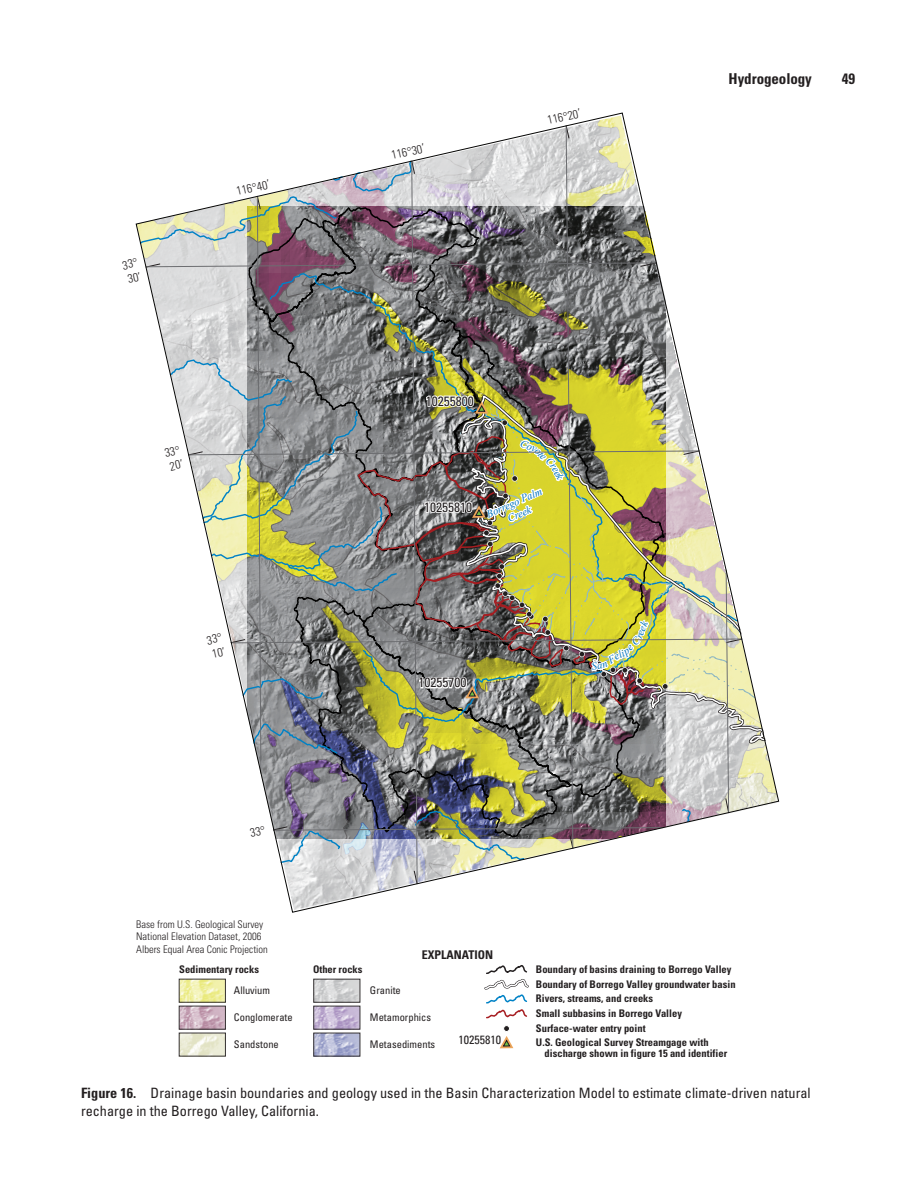
<style>
.page{position:relative;width:918px;height:1188px;background:#fff}
.page>*{position:absolute;margin:0;border:0;box-sizing:border-box;transform-origin:0 0}
.t1{font:700 condensed 15px "Univers";letter-spacing:-.005em;color:#231f20}
.FigureCaption{font:condensed 14.25px/18px "Univers";color:#231f20}
.t2{font:condensed 13.5px "Univers";color:#231f20}
.t3{font:300 condensed 12px/14.4px "Univers";color:#231f20}
.t4{font:700 condensed 12px "Univers";color:#231f20}
.t5{font:condensed 12px "Univers";color:#231f20}
.t6{font:700 condensed 10.5px/14.7px "Univers";color:#231f20}
.t7{font:300 condensed 10.5px/12.6px "Univers";color:#231f20}
.t8{font:condensed 10.5px "Univers";color:#231f20}
.t9{font:italic 10.5px/12.6px "Times New Roman";color:#0072bc;text-align:center}
.s1{font-weight:700}
</style>
<div class="page">
<svg style="left:181px;top:981px;width:43px;height:19px"></svg>
<svg style="left:181px;top:1008px;width:43px;height:19px"></svg>
<svg style="left:316px;top:981px;width:42px;height:19px"></svg>
<svg style="left:316px;top:1008px;width:42px;height:19px"></svg>
<svg style="left:316px;top:1035px;width:42px;height:19px"></svg>
<svg style="left:181px;top:1035px;width:43px;height:19px"></svg>
<div style="left:503px;top:1025px;width:7px;height:7px;border:1px solid #fff;border-radius:50%"></div>
<svg style="left:484px;top:965px;width:45px;height:54px"></svg>
<svg style="left:499px;top:1026px;width:15px;height:23px"></svg>
<svg style="left:136px;top:113px;width:643px;height:800px"></svg>
<p class="t3" style="left:121px;top:258px;width:17px;rotate:-13deg">33°<br>30’</p>
<p class="t3" style="left:235px;top:184px;width:36px;rotate:-13deg">116°40’</p>
<p class="t3" style="left:163px;top:446px;width:17px;rotate:-13deg">33°<br>20’</p>
<p class="t3" style="left:205px;top:634px;width:17px;rotate:-13deg">33°<br>10’</p>
<p class="t7" style="left:136px;top:918px;width:133px">Base from U.S. Geological Survey<br>National Elevation Dataset, 2006<br>Albers Equal Area Conic Projection</p>
<p class="t3" style="left:390px;top:148px;width:36px;rotate:-13deg">116°30’</p>
<p class="t3" style="left:546px;top:113px;width:36px;rotate:-13deg">116°20’</p>
<p class="t2" style="left:426px;top:393px;width:49px">10255800</p>
<p class="t2" style="left:424px;top:498px;width:49px">10255810</p>
<p class="t9" style="left:485px;top:508px;width:61px;rotate:-24deg">Borrego Palm<br>Creek</p>
<p class="t2" style="left:419px;top:674px;width:49px">10255700</p>
<p class="t4" style="left:422px;top:947px;width:73px">EXPLANATION</p>
<h1 class="t1" style="left:729px;top:70px;width:85px">Hydrogeology</h1>
<h1 class="t1" style="left:842px;top:70px;width:15px">49</h1>
<p class="t6" style="left:179px;top:962px;width:81px">Sedimentary rocks</p>
<p class="t6" style="left:313px;top:962px;width:51px">Other rocks</p>
<p class="t6" style="left:536px;top:962px;width:197px">Boundary of basins draining to Borrego Valley</p>
<p class="t6" style="left:536px;top:991px;width:148px">Rivers, streams, and creeks<br>Small subbasins in Borrego Valley</p>
<p class="t6" style="left:536px;top:977px;width:201px">Boundary of Borrego Valley groundwater basin</p>
<p class="t8" style="left:370px;top:984px;width:32px">Granite</p>
<p class="t8" style="left:370px;top:1010px;width:63px">Metamorphics</p>
<p class="t8" style="left:234px;top:984px;width:38px">Alluvium</p>
<p class="t8" style="left:234px;top:1010px;width:60px">Conglomerate</p>
<p class="t6" style="left:536px;top:1021px;width:111px">Surface-water entry point</p>
<p class="t5" style="left:459px;top:1032px;width:44px">10255810</p>
<p class="t6" style="left:545px;top:1037px;width:184px;line-height:10.5px;text-indent:-9px">U.S. Geological Survey Streamgage with discharge shown in figure 15 and identifier</p>
<p class="t8" style="left:234px;top:1037px;width:46px">Sandstone</p>
<p class="t8" style="left:370px;top:1037px;width:67px">Metasediments</p>
<p class="FigureCaption" style="left:81px;top:1084px;width:731px"><span class="s1">Figure 16.</span> Drainage basin boundaries and geology used in the Basin Characterization Model to estimate climate-driven natural recharge in the Borrego Valley, California.</p>
</div>
